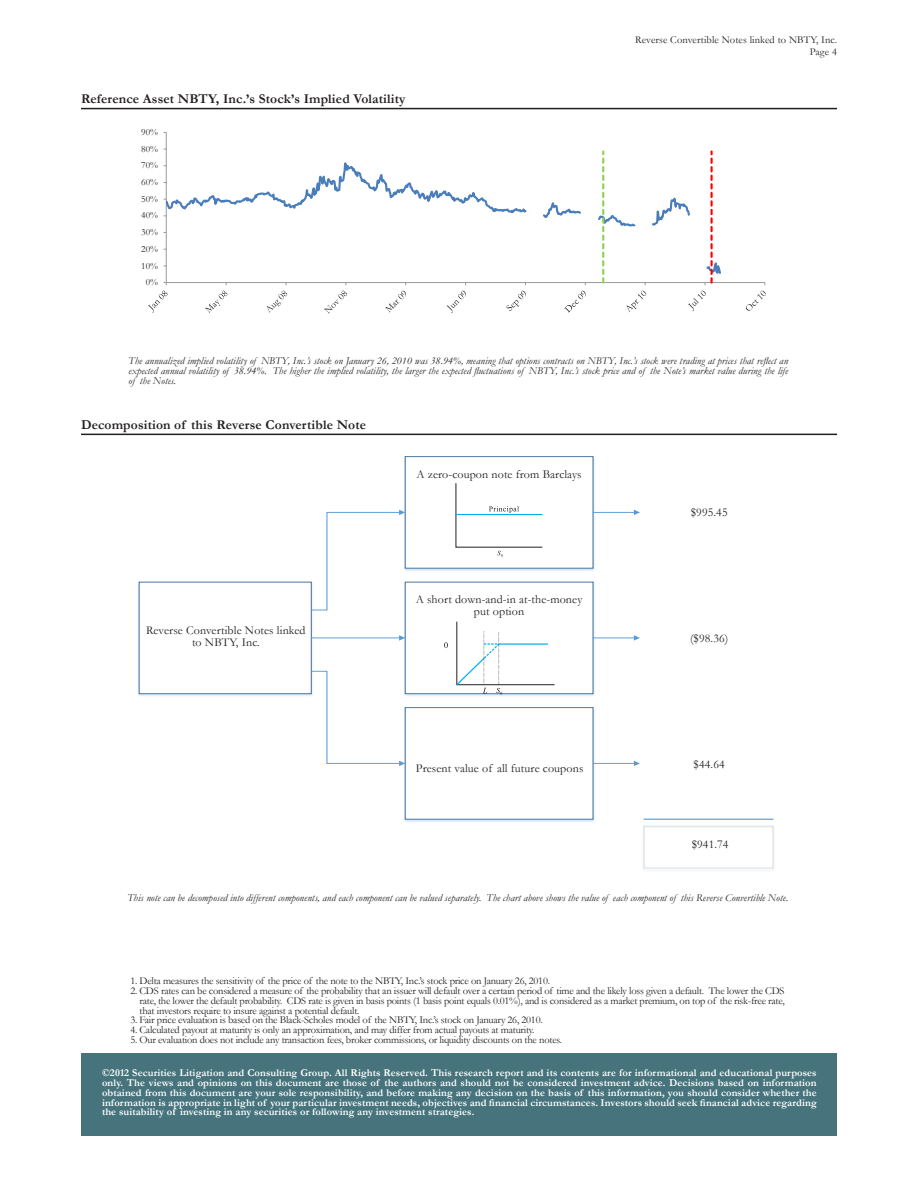
<style>
.page{position:relative;width:918px;height:1188px;background:#fff}
.page>*{position:absolute;margin:0;border:0;box-sizing:border-box;transform-origin:0 0}
.t1{font:700 13.5px "Garamond";letter-spacing:.01em;color:#231f20}
.t2{font:12px/12px "Garamond";letter-spacing:.01em;color:#231f20;text-align:center}
.t3{font:10.5px/9.8px "Garamond";letter-spacing:-.02em;color:#231f20;text-align:justify}
.t4{font:700 10.5px/9.8px "Garamond";letter-spacing:.01em;color:#fff;text-align:justify}
.t5{font:italic 10.5px/9.8px "Garamond";letter-spacing:.01em;color:#231f20;text-align:justify}
.t6{font:10.5px "Garamond";letter-spacing:.01em;color:#231f20}
.t7{font:9.6px "Garamond";color:#231f20}
</style>
<div class="page">
<hr style="left:81px;top:108px;width:756px;height:1px;background:#231f20">
<hr style="left:81px;top:434px;width:756px;height:1px;background:#231f20">
<hr style="left:166px;top:132px;width:1px;height:151px;background:#989a9d">
<hr style="left:166px;top:282px;width:599px;height:1px;background:#989a9d">
<svg style="left:164px;top:158px;width:363px;height:75px"></svg>
<svg style="left:543px;top:202px;width:38px;height:16px"></svg>
<svg style="left:652px;top:197px;width:38px;height:29px"></svg>
<svg style="left:598px;top:151px;width:38px;height:132px"></svg>
<svg style="left:704px;top:151px;width:17px;height:134px"></svg>
<svg style="left:148px;top:291px;width:19px;height:22px"></svg>
<svg style="left:205px;top:291px;width:22px;height:22px"></svg>
<svg style="left:267px;top:291px;width:20px;height:22px"></svg>
<svg style="left:324px;top:291px;width:23px;height:23px"></svg>
<svg style="left:385px;top:291px;width:21px;height:22px"></svg>
<svg style="left:446px;top:291px;width:20px;height:22px"></svg>
<svg style="left:506px;top:291px;width:20px;height:20px"></svg>
<svg style="left:564px;top:291px;width:22px;height:22px"></svg>
<svg style="left:627px;top:291px;width:19px;height:21px"></svg>
<svg style="left:688px;top:291px;width:18px;height:20px"></svg>
<svg style="left:746px;top:291px;width:20px;height:20px"></svg>
<div style="left:139px;top:582px;width:173px;height:112px;border:1px solid #41719c"></div>
<img style="left:404px;top:456px;width:194px;height:115px">
<div style="left:405px;top:457px;width:188px;height:111px;background:#fff"></div>
<div style="left:405px;top:456px;width:188px;height:112px;border:1px solid #41719c"></div>
<img style="left:404px;top:581px;width:194px;height:115px">
<div style="left:405px;top:582px;width:188px;height:112px;background:#fff"></div>
<div style="left:405px;top:582px;width:188px;height:112px;border:1px solid #41719c"></div>
<img style="left:404px;top:707px;width:192px;height:115px">
<div style="left:405px;top:708px;width:188px;height:111px;background:#fff"></div>
<div style="left:405px;top:707px;width:188px;height:113px;border:1px solid #41719c"></div>
<svg style="left:310px;top:510px;width:95px;height:101px"></svg>
<svg style="left:310px;top:671px;width:95px;height:95px"></svg>
<hr style="left:593px;top:763px;width:42px;height:1px;background:#5b9bd5">
<svg style="left:634px;top:761px;width:6px;height:5px"></svg>
<hr style="left:593px;top:638px;width:42px;height:1px;background:#5b9bd5">
<svg style="left:634px;top:635px;width:6px;height:6px"></svg>
<hr style="left:593px;top:512px;width:42px;height:1px;background:#5b9bd5">
<svg style="left:634px;top:510px;width:6px;height:5px"></svg>
<hr style="left:311px;top:638px;width:89px;height:1px;background:#5b9bd5">
<svg style="left:399px;top:635px;width:6px;height:6px"></svg>
<div style="left:644px;top:826px;width:129px;height:42px;border:1px solid #dbdcde"></div>
<hr style="left:644px;top:819px;width:129px;height:1px;background:#5b9bd5">
<div style="left:82px;top:1053px;width:755px;height:82px;background:#46737c"></div>
<svg style="left:455px;top:483px;width:88px;height:74px"></svg>
<svg style="left:444px;top:642px;width:4px;height:6px"></svg>
<svg style="left:455px;top:622px;width:100px;height:73px"></svg>
<p class="t6" style="left:635px;top:33px;width:203px">Reverse Convertible Notes linked to NBTY, Inc.</p>
<p class="t1" style="left:81px;top:90px;width:326px">Reference Asset NBTY, Inc.’s Stock’s Implied Volatility</p>
<p class="t7" style="left:141px;top:126px;width:18px">90%</p>
<p class="t7" style="left:141px;top:142px;width:18px">80%</p>
<p class="t7" style="left:141px;top:159px;width:18px">70%</p>
<p class="t7" style="left:141px;top:176px;width:18px">60%</p>
<p class="t7" style="left:141px;top:192px;width:18px">50%</p>
<p class="t7" style="left:141px;top:209px;width:18px">40%</p>
<p class="t7" style="left:141px;top:226px;width:18px">30%</p>
<p class="t7" style="left:141px;top:242px;width:18px">20%</p>
<p class="t7" style="left:141px;top:259px;width:18px">10%</p>
<p class="t7" style="left:146px;top:276px;width:14px">0%</p>
<p class="t3" style="left:810px;top:47px;width:29px">Page 4</p>
<p class="t5" style="left:129px;top:356px;width:661px">The annualized implied volatility of NBTY, Inc.’s stock on January 26, 2010 was 38.94%, meaning that options contracts on NBTY, Inc.’s stock were trading at prices that reflect an expected annual volatility of 38.94%. The higher the implied volatility, the larger the expected fluctuations of NBTY, Inc.’s stock price and of the Note’s market value during the life of the Notes.</p>
<p class="t1" style="left:81px;top:416px;width:287px">Decomposition of this Reverse Convertible Note</p>
<p class="t2" style="left:416px;top:468px;width:167px">A zero-coupon note from Barclays</p>
<p class="t2" style="left:691px;top:506px;width:38px">$995.45</p>
<p class="t2" style="left:146px;top:624px;width:161px">Reverse Convertible Notes linked to NBTY, Inc.</p>
<p class="t2" style="left:416px;top:593px;width:168px">A short down-and-in at-the-money put option</p>
<p class="t2" style="left:690px;top:632px;width:40px">($98.36)</p>
<p class="t2" style="left:416px;top:762px;width:169px">Present value of all future coupons</p>
<p class="t2" style="left:694px;top:758px;width:33px">$44.64</p>
<p class="t2" style="left:692px;top:838px;width:38px">$941.74</p>
<p class="t5" style="left:127px;top:892px;width:662px">This note can be decomposed into different components, and each component can be valued separately. The chart above shows the value of each component of this Reverse Convertible Note.</p>
<p class="t3" style="left:130px;top:976px;width:421px">1. Delta measures the sensitivity of the price of the note to the NBTY, Inc.’s stock price on January 26, 2010.</p>
<p class="t3" style="left:139px;top:986px;width:647px;text-indent:-9px">2. CDS rates can be considered a measure of the probability that an issuer will default over a certain period of time and the likely loss given a default. The lower the CDS rate, the lower the default probability. CDS rate is given in basis points (1 basis point equals 0.01%), and is considered as a market premium, on top of the risk-free rate, that investors require to insure against a potential default.</p>
<p class="t3" style="left:130px;top:1015px;width:414px">3. Fair price evaluation is based on the Black-Scholes model of the NBTY, Inc.’s stock on January 26, 2010.</p>
<p class="t3" style="left:130px;top:1025px;width:406px">4. Calculated payout at maturity is only an approximation, and may differ from actual payouts at maturity.</p>
<p class="t3" style="left:130px;top:1034px;width:433px">5. Our evaluation does not include any transaction fees, broker commissions, or liquidity discounts on the notes.</p>
<p class="t4" style="left:102px;top:1068px;width:716px">©2012 Securities Litigation and Consulting Group. All Rights Reserved. This research report and its contents are for informational and educational purposes only. The views and opinions on this document are those of the authors and should not be considered investment advice. Decisions based on information obtained from this document are your sole responsibility, and before making any decision on the basis of this information, you should consider whether the information is appropriate in light of your particular investment needs, objectives and financial circumstances. Investors should seek financial advice regarding the suitability of investing in any securities or following any investment strategies.</p>
</div>
